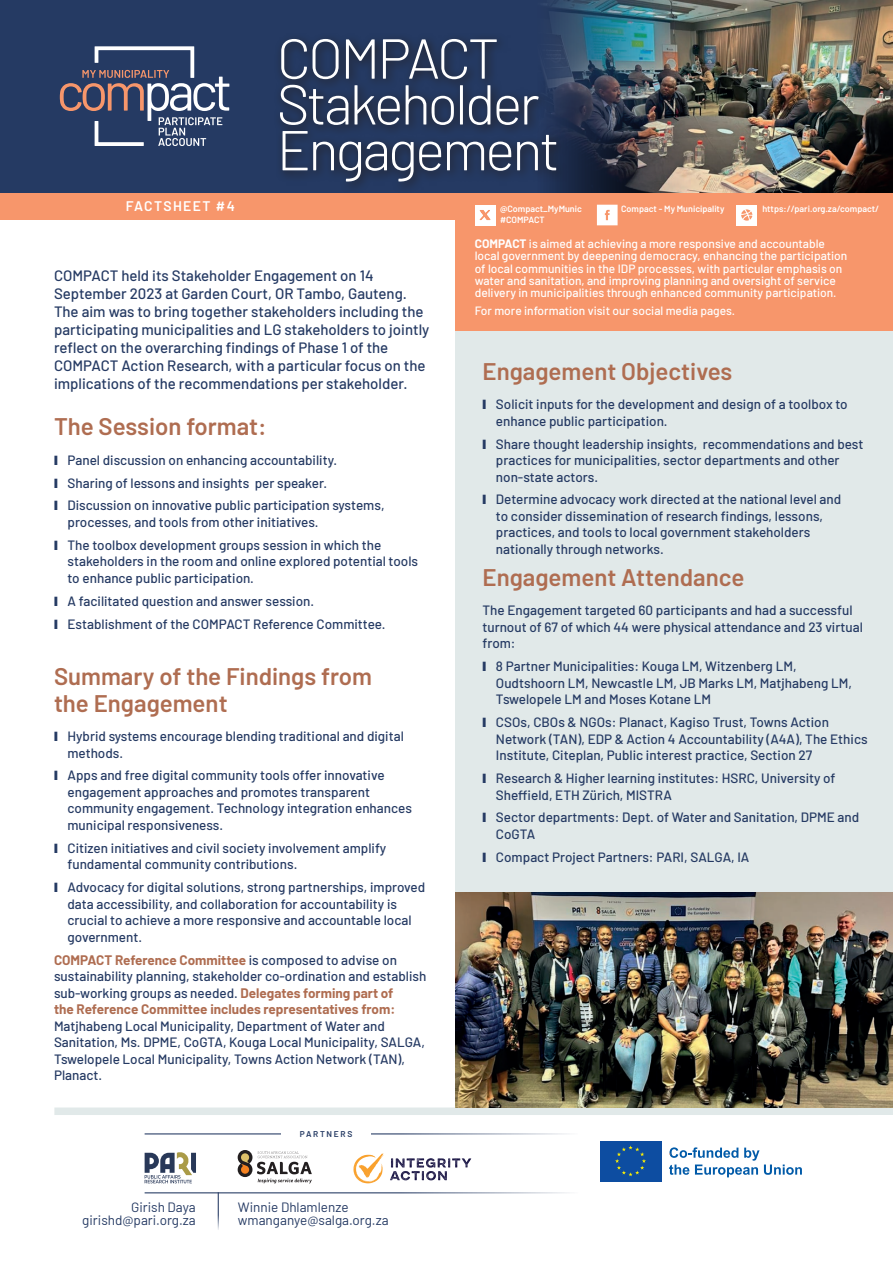
<style>
.page{position:relative;width:893px;height:1263px;background:#fff}
.page>*{position:absolute;margin:0;border:0;box-sizing:border-box;transform-origin:0 0}
.t1{font:300 56.1px/45.8px "Barlow";letter-spacing:-.05em;color:#fff}
.t2{font:600 24px/27px "Barlow";color:#af6d51}
.t3{font:500 15px/18px "Barlow";color:#253a63}
.t4{font:600 13.95px "Barlow";letter-spacing:.095em;color:#fff}
.t5{font:500 13.5px/16.5px "Barlow";color:#253a63}
.t6{font:13.5px/13.5px "Barlow";color:#253a63}
.t7{font:500 12px/12.3px "Barlow";color:#fff}
.t8{font:600 9px/10.5px "Barlow";color:#fff}
.t9{font:600 8.4px "Barlow";letter-spacing:.2em;color:#253a63}
.s1{font-weight:700}
.s2{font-weight:700;color:#af6d51}
</style>
<div class="page">
<div style="left:0;top:170px;width:893px;height:49px;background:#f7966b"></div>
<div style="left:455px;top:218px;width:438px;height:114px;background:#f7966b"></div>
<div style="left:455px;top:332px;width:438px;height:783px;background:#e1e9e9"></div>
<div style="left:0;top:0;width:893px;height:193px;background:#253a63"></div>
<svg style="left:60px;top:46px;width:169px;height:100px"></svg>
<svg style="left:238px;top:1150px;width:74px;height:33px"></svg>
<svg style="left:145px;top:1152px;width:51px;height:31px"></svg>
<svg style="left:390px;top:1158px;width:81px;height:22px"></svg>
<svg style="left:353px;top:1153px;width:31px;height:31px"></svg>
<hr style="left:145px;top:1133px;width:433px;height:1px;background:#253a63">
<div style="left:282px;top:1128px;width:89px;height:14px;background:#fff"></div>
<div style="left:600px;top:1140px;width:61px;height:41px;background:#0d4da1"></div>
<svg style="left:615px;top:1145px;width:31px;height:31px"></svg>
<svg style="left:669px;top:1147px;width:133px;height:30px"></svg>
<hr style="left:145px;top:1192px;width:433px;height:1px;background:#253a63">
<hr style="left:218px;top:1192px;width:1px;height:38px;background:#253a63">
<svg style="left:597px;top:205px;width:21px;height:20px"></svg>
<img style="left:543px;top:0;width:350px;height:193px">
<svg style="left:280px;top:33px;width:288px;height:160px;fill:#243558"></svg>
<div style="left:54px;top:1107px;width:803px;height:8px;background:#e1e9e9"></div>
<div style="left:736px;top:205px;width:21px;height:20px;background:#fff"></div>
<svg style="left:741px;top:209px;width:11px;height:12px"></svg>
<div style="left:475px;top:205px;width:20px;height:20px;background:#fff"></div>
<svg style="left:480px;top:210px;width:10px;height:10px"></svg>
<img style="left:456px;top:892px;width:437px;height:215px">
<h1 class="t1" style="left:277px;top:31px;width:284px">COMPACT<br>Stakeholder<br>Engagement</h1>
<p class="t4" style="left:126px;top:196px;width:110px">FACTSHEET #4</p>
<p class="t8" style="left:621px;top:203px;width:105px">Compact - My Municipality</p>
<p class="t8" style="left:762px;top:203px;width:118px">https://pari.org.za/compact/</p>
<p class="t7" style="left:475px;top:237px;width:374px"><span class="s1">COMPACT</span> is aimed at achieving a more responsive and accountable local government by deepening democracy, enhancing the participation of local communities in the IDP processes, with particular emphasis on water and sanitation, and improving planning and oversight of service delivery in municipalities through enhanced community participation.</p>
<p class="t7" style="left:475px;top:304px;width:262px">For more information visit our social media pages.</p>
<p class="t8" style="left:500px;top:203px;width:83px">@Compact_MyMunic #COMPACT</p>
<p class="t3" style="left:54px;top:266px;width:377px">COMPACT held its Stakeholder Engagement on 14<br>September 2023 at Garden Court, OR Tambo, Gauteng.<br>The aim was to bring together stakeholders including the participating municipalities and LG stakeholders to jointly reflect on the overarching findings of Phase 1 of the COMPACT Action Research, with a particular focus on the implications of the recommendations per stakeholder.</p>
<h2 class="t2" style="left:54px;top:411px;width:214px">The Session format:</h2>
<p class="t5" style="left:54px;top:447px;width:332px;line-height:23px">❙ Panel discussion on enhancing accountability.<br>❙ Sharing of lessons and insights per speaker.<br>❙ Discussion on innovative public participation systems,</p>
<p class="t5" style="left:54px;top:509px;width:329px;line-height:23px;text-indent:14px">processes, and tools from other initiatives.<br>❙ The toolbox development groups session in which the</p>
<p class="t5" style="left:67px;top:552px;width:352px">stakeholders in the room and online explored potential tools to enhance public participation.</p>
<p class="t5" style="left:54px;top:588px;width:333px;line-height:23px">❙ A facilitated question and answer session.<br>❙ Establishment of the COMPACT Reference Committee.</p>
<h2 class="t2" style="left:54px;top:661px;width:320px">Summary of the Findings from the Engagement</h2>
<p class="t5" style="left:67px;top:727px;width:338px;text-indent:-14px">❙ Hybrid systems encourage blending traditional and digital methods.</p>
<p class="t5" style="left:67px;top:766px;width:346px;text-indent:-14px">❙ Apps and free digital community tools offer innovative engagement approaches and promotes transparent community engagement. Technology integration enhances municipal responsiveness.</p>
<p class="t5" style="left:67px;top:839px;width:320px;text-indent:-14px">❙ Citizen initiatives and civil society involvement amplify fundamental community contributions.</p>
<p class="t5" style="left:67px;top:878px;width:359px;text-indent:-14px">❙ Advocacy for digital solutions, strong partnerships, improved data accessibility, and collaboration for accountability is crucial to achieve a more responsive and accountable local government.</p>
<p class="t5" style="left:54px;top:950px;width:374px"><span class="s2">COMPACT Reference Committee</span> is composed to advise on sustainability planning, stakeholder co-ordination and establish sub-working groups as needed. <span class="s2">Delegates forming part of<br>the Reference Committee includes representatives from:</span></p>
<p class="t5" style="left:54px;top:1016px;width:373px">Matjhabeng Local Municipality, Department of Water and Sanitation, Ms. DPME, CoGTA, Kouga Local Municipality, SALGA, Tswelopele Local Municipality, Towns Action Network (TAN), Planact.</p>
<h2 class="t2" style="left:482px;top:356px;width:251px">Engagement Objectives</h2>
<p class="t5" style="left:496px;top:395px;width:353px;text-indent:-14px">❙ Solicit inputs for the development and design of a toolbox to enhance public participation.</p>
<p class="t5" style="left:496px;top:434px;width:369px;text-indent:-14px">❙ Share thought leadership insights, recommendations and best practices for municipalities, sector departments and other non-state actors.</p>
<p class="t5" style="left:496px;top:490px;width:347px;text-indent:-14px">❙ Determine advocacy work directed at the national level and to consider dissemination of research findings, lessons, practices, and tools to local government stakeholders nationally through networks.</p>
<h2 class="t2" style="left:482px;top:562px;width:263px">Engagement Attendance</h2>
<p class="t5" style="left:482px;top:601px;width:382px">The Engagement targeted 60 participants and had a successful turnout of 67 of which 44 were physical attendance and 23 virtual from:</p>
<p class="t5" style="left:496px;top:657px;width:358px;text-indent:-14px">❙ 8 Partner Municipalities: Kouga LM, Witzenberg LM,<br>Oudtshoorn LM, Newcastle LM, JB Marks LM, Matjhabeng LM,<br>Tswelopele LM and Moses Kotane LM</p>
<p class="t5" style="left:496px;top:713px;width:373px;text-indent:-14px">❙ CSOs, CBOs &amp; NGOs: Planact, Kagiso Trust, Towns Action<br>Network (TAN), EDP &amp; Action 4 Accountability (A4A), The Ethics<br>Institute, Citeplan, Public interest practice, Section 27</p>
<p class="t5" style="left:496px;top:769px;width:341px;text-indent:-14px">❙ Research &amp; Higher learning institutes: HSRC, University of<br>Sheffield, ETH Zürich, MISTRA</p>
<p class="t5" style="left:496px;top:808px;width:365px;text-indent:-14px">❙ Sector departments: Dept. of Water and Sanitation, DPME and<br>CoGTA</p>
<p class="t5" style="left:482px;top:848px;width:268px">❙ Compact Project Partners: PARI, SALGA, IA</p>
<p class="t6" style="left:82px;top:1199px;width:115px;text-align:right">Girish Daya girishd@pari.org.za</p>
<p class="t9" style="left:300px;top:1127px;width:54px">PARTNERS</p>
<p class="t6" style="left:238px;top:1199px;width:152px">Winnie Dhlamlenze wmanganye@salga.org.za</p>
</div>
